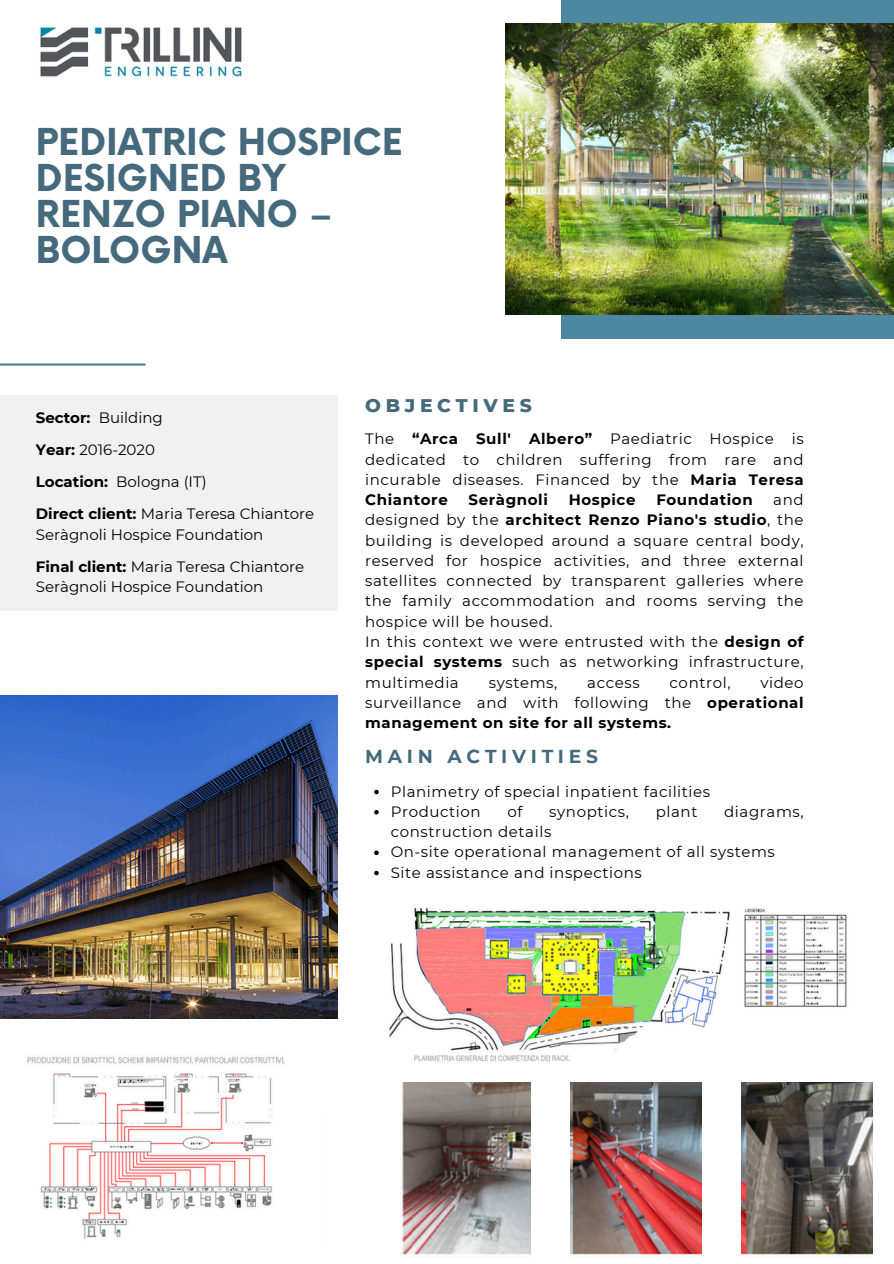
<style>
.page{position:relative;width:894px;height:1264px;background:#fff}
.page>*{position:absolute;margin:0;border:0;box-sizing:border-box;transform-origin:0 0}
.t1{font:700 36.15px/36px "Now";color:#456a7d}
.t2{font:700 18.75px "Montserrat";letter-spacing:.25em;color:#456a7d}
.t3{font:800 18.75px "Montserrat";letter-spacing:.25em;color:#456a7d}
.t4{font:15px/20.2px "Montserrat";letter-spacing:.04em;color:#000;text-align:justify}
.t5{font:15px/20.2px "Montserrat";color:#000}
.t6{font:700 15px/20.2px "Montserrat";letter-spacing:.04em;color:#000;text-align:justify}
.t7{font:700 15px "Montserrat";color:#000}
.s1{font-weight:700}
.s2{font-weight:400}
</style>
<div class="page">
<div style="left:561px;top:0;width:332px;height:338px;background:#4e87a0"></div>
<div style="left:0;top:395px;width:337px;height:216px;background:#f1f1f1"></div>
<hr style="left:0;top:363px;width:145px;height:2px;background:#4e87a0">
<img style="left:40px;top:27px;width:202px;height:50px">
<img style="left:505px;top:24px;width:388px;height:290px">
<img style="left:0;top:695px;width:338px;height:323px">
<svg style="left:374px;top:789px;width:4px;height:5px"></svg>
<svg style="left:374px;top:810px;width:4px;height:4px"></svg>
<svg style="left:374px;top:850px;width:4px;height:5px"></svg>
<svg style="left:374px;top:870px;width:4px;height:5px"></svg>
<img style="left:389px;top:907px;width:458px;height:155px">
<img style="left:27px;top:1056px;width:258px;height:183px">
<img style="left:402px;top:1082px;width:128px;height:173px">
<img style="left:570px;top:1082px;width:131px;height:173px">
<img style="left:741px;top:1082px;width:131px;height:173px">
<p class="t1" style="left:36px;top:126px;width:368px">PEDIATRIC HOSPICE<br>DESIGNED BY<br>RENZO PIANO –<br>BOLOGNA</p>
<p class="t6" style="left:36px;top:407px;width:56px">Sector:</p>
<p class="t5" style="left:99px;top:407px;width:66px">Building</p>
<p class="t5" style="left:36px;top:439px;width:121px"><span class="s1">Year:</span> 2016-2020</p>
<p class="t7" style="left:36px;top:472px;width:74px">Location:</p>
<h2 class="t5" style="left:116px;top:472px;width:92px">Bologna (IT)</h2>
<h2 class="t5" style="left:36px;top:504px;width:280px"><span class="s1">Direct client:</span> Maria Teresa Chiantore<br>Seràgnoli Hospice Foundation</h2>
<p class="t5" style="left:36px;top:556px;width:270px"><span class="s1">Final client:</span> Maria Teresa Chiantore<br>Seràgnoli Hospice Foundation</p>
<p class="t3" style="left:365px;top:393px;width:168px">OBJECTIVES</p>
<p class="t4" style="left:365px;top:429px;width:440px">The <span class="s1">“Arca Sull' Albero”</span> Paediatric Hospice is dedicated to children suffering from rare and incurable diseases. Financed by the <span class="s1">Maria Teresa Chiantore</span></p>
<p class="t6" style="left:468px;top:489px;width:81px">Seràgnoli</p>
<p class="t6" style="left:568px;top:489px;width:68px">Hospice</p>
<p class="t6" style="left:656px;top:489px;width:98px">Foundation</p>
<p class="t4" style="left:365px;top:489px;width:440px;text-indent:408px">and designed by the <span class="s1">architect Renzo Piano's studio</span>, the building is developed around a square central body, reserved for hospice activities, and three external satellites connected by transparent galleries where the family accommodation and rooms serving the hospice will be housed.</p>
<p class="t4" style="left:365px;top:631px;width:440px">In this context we were entrusted with the <span class="s1">design of special systems</span> such as networking infrastructure, multimedia</p>
<p class="t6" style="left:365px;top:672px;width:440px;text-indent:395px"><span class="s2">video surveillance and with following the</span> operational management on site for all systems.</p>
<p class="t2" style="left:365px;top:745px;width:234px">MAIN ACTIVITIES</p>
<p class="t4" style="left:488px;top:672px;width:70px">systems,</p>
<p class="t4" style="left:587px;top:672px;width:54px">access</p>
<p class="t4" style="left:669px;top:672px;width:62px">control,</p>
<p class="t4" style="left:390px;top:781px;width:321px">Planimetry of special inpatient facilities</p>
<p class="t4" style="left:390px;top:801px;width:91px">Production</p>
<p class="t4" style="left:507px;top:801px;width:17px">of</p>
<p class="t4" style="left:549px;top:801px;width:81px">synoptics,</p>
<p class="t4" style="left:655px;top:801px;width:43px">plant</p>
<p class="t4" style="left:724px;top:801px;width:81px">diagrams,</p>
<p class="t4" style="left:390px;top:821px;width:162px">construction details</p>
<p class="t4" style="left:390px;top:841px;width:385px">On-site operational management of all systems</p>
<p class="t4" style="left:390px;top:862px;width:252px">Site assistance and inspections</p>
</div>
